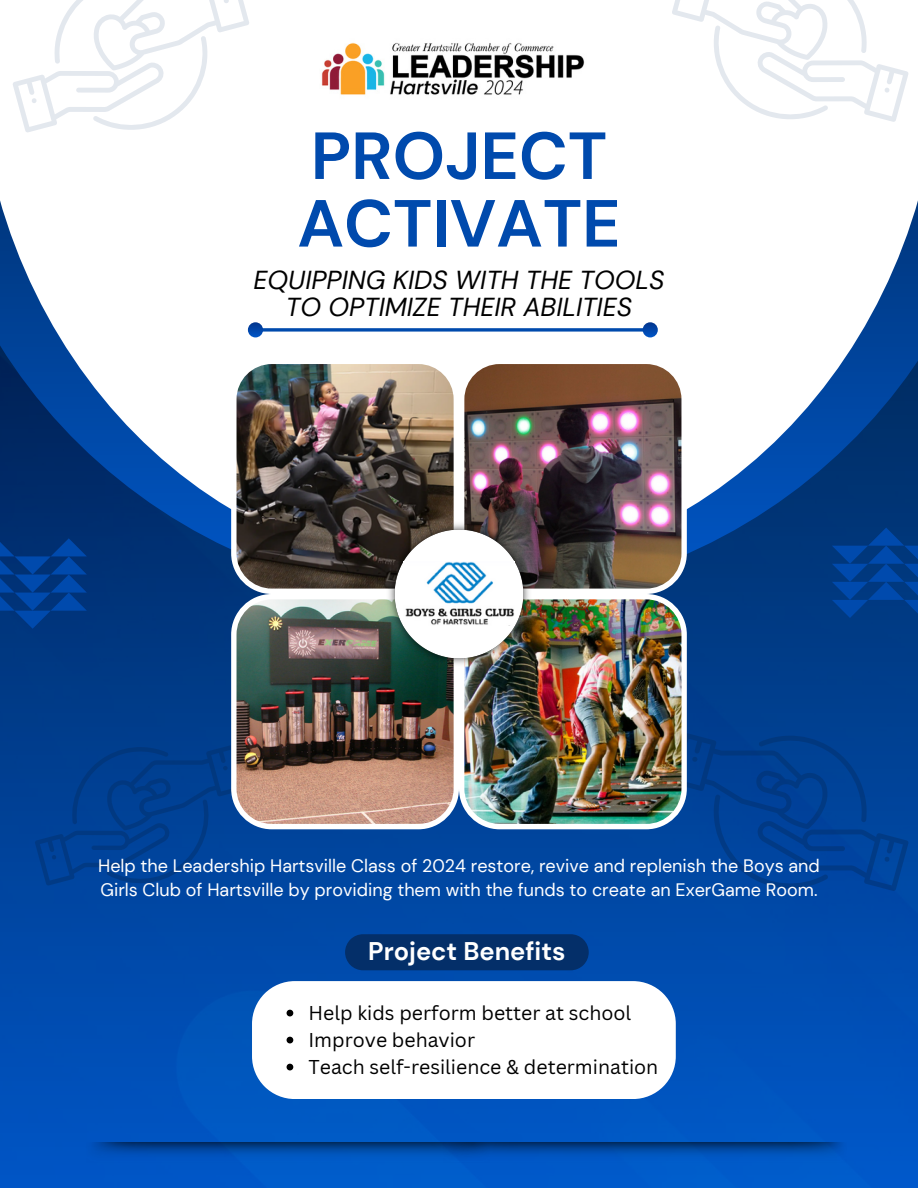
<style>
.page{position:relative;width:918px;height:1188px;background:#fff}
.page>*{position:absolute;margin:0;border:0;box-sizing:border-box;transform-origin:0 0}
.t1{font:700 66.45px/67.7px "DM Sans";color:#004aad}
.t2{font:italic 25.95px/27px "DM Sans";color:#000;text-align:center}
.t3{font:700 25.5px "DM Sans";color:#fff}
.t4{font:19.5px "Canva Sans";color:#000}
.t5{font:18px/24.8px "DM Sans";color:#fff}
</style>
<div class="page">
<img style="left:0;top:601px;width:918px;height:587px">
<svg style="left:0;top:200px;width:918px;height:372px"></svg>
<img style="left:231px;top:359px;width:228px;height:235px">
<img style="left:459px;top:359px;width:228px;height:235px">
<svg style="left:672px;top:733px;width:237px;height:160px;background:#004197"></svg>
<svg style="left:672px;top:0;width:237px;height:122px"></svg>
<svg style="left:13px;top:0;width:236px;height:133px"></svg>
<img style="left:459px;top:594px;width:228px;height:235px">
<svg style="left:35px;top:745px;width:211px;height:143px;background:#004093"></svg>
<img style="left:231px;top:594px;width:228px;height:235px">
<img style="left:385px;top:520px;width:148px;height:148px">
<img style="left:87px;top:1143px;width:357px;height:19px">
<img style="left:444px;top:1143px;width:402px;height:19px">
<svg style="left:263px;top:328px;width:380px;height:4px;background:#2765b9"></svg>
<svg style="left:643px;top:322px;width:15px;height:15px"></svg>
<svg style="left:248px;top:322px;width:15px;height:15px"></svg>
<div style="left:403px;top:538px;width:112px;height:112px;background:#fff;border-radius:50%"></div>
<svg style="left:0;top:538px;width:87px;height:90px;background:#003b8b"></svg>
<svg style="left:832px;top:528px;width:86px;height:90px;background:#003e8f"></svg>
<img style="left:321px;top:42px;width:264px;height:53px">
<img style="left:403px;top:561px;width:112px;height:64px">
<div style="left:345px;top:934px;width:244px;height:36px;background:#042f69"></div>
<svg style="left:252px;top:981px;width:424px;height:118px"></svg>
<svg style="left:287px;top:1010px;width:6px;height:6px"></svg>
<svg style="left:287px;top:1037px;width:6px;height:6px"></svg>
<svg style="left:287px;top:1064px;width:6px;height:6px"></svg>
<p class="t1" style="left:297px;top:122px;width:325px">PROJECT<br>ACTIVATE</p>
<p class="t2" style="left:254px;top:266px;width:412px">EQUIPPING KIDS WITH THE TOOLS<br>TO OPTIMIZE THEIR ABILITIES</p>
<p class="t5" style="left:98px;top:853px;width:723px">Help the Leadership Hartsville Class of 2024 restore, revive and replenish the Boys and<br>Girls Club of Hartsville by providing them with the funds to create an ExerGame Room.</p>
<p class="t3" style="left:368px;top:934px;width:199px">Project Benefits</p>
<p class="t4" style="left:308px;top:999px;width:324px">Help kids perform better at school</p>
<p class="t4" style="left:308px;top:1026px;width:168px">Improve behavior</p>
<h3 class="t4" style="left:308px;top:1053px;width:351px">Teach self-resilience &amp; determination</h3>
</div>
